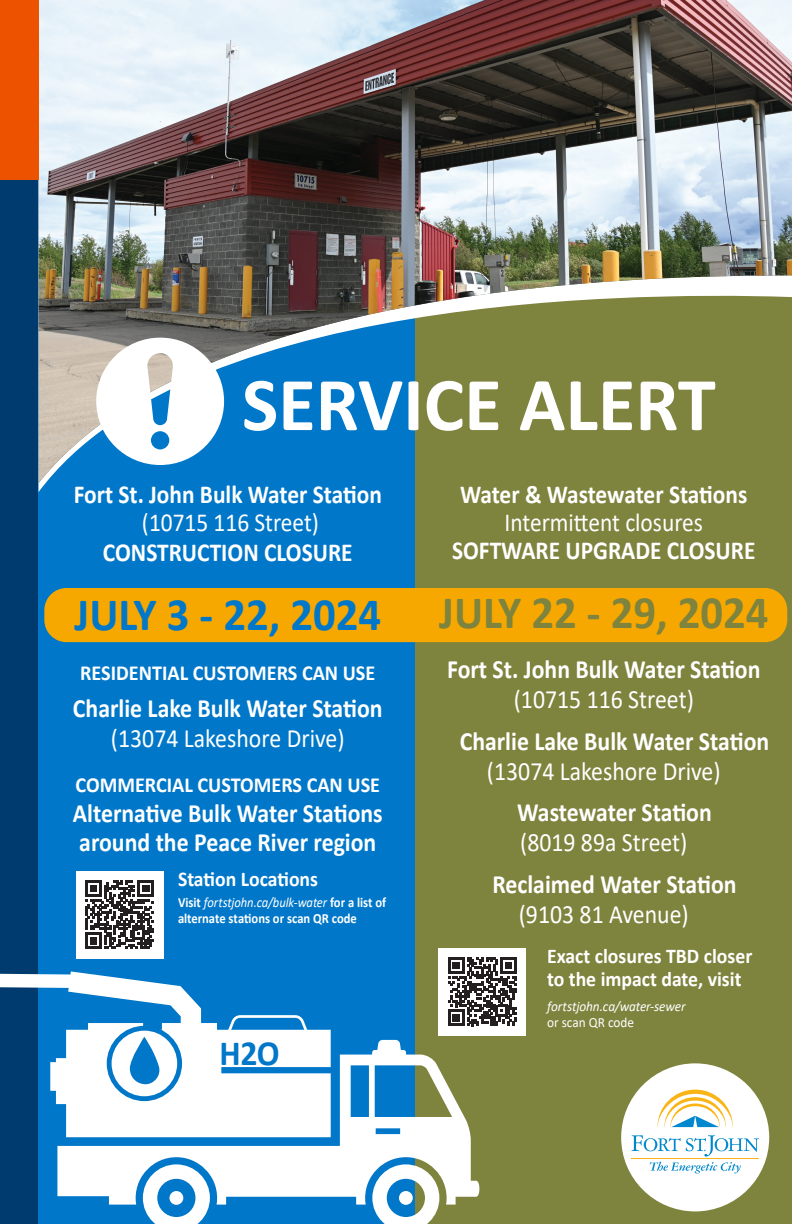
<style>
.page{position:relative;width:792px;height:1224px;background:#fff}
.page>*{position:absolute;margin:0;border:0;box-sizing:border-box;transform-origin:0 0}
.t1{font:700 76.7px "Calibri";color:#fff}
.t2{font:700 46.6px "Calibri";color:#7e833d;scale:.96 1}
.t3{font:700 46.6px "Calibri";color:#0077c9;scale:.96 1}
.t4{font:700 35.5px "Calibri";color:#0077c9;scale:.95 1}
.t5{font:700 26.4px/29.7px "Calibri";color:#fff;scale:.9 1}
.t6{font:700 26px/28.9px "Calibri";color:#fff;text-align:center;scale:.9 1}
.t7{font:700 21.5px "Calibri";color:#fff;scale:.94 1}
.t8{font:700 21px/23px "Calibri";color:#fff;scale:.94 1}
.t9{font:700 14px/16px "Calibri";color:#fff;scale:.9 1}
.t10{font:italic 14px "Calibri";letter-spacing:-.01em;color:#fff;scale:.95 1}
.t11{font:14px "Calibri";color:#fff;scale:.95 1}
.s1{font-weight:400}
.s2{font-weight:400;font-style:italic}
</style>
<div class="page">
<div style="left:0;top:162px;width:61px;height:1062px;background:#003b70"></div>
<div style="left:39px;top:243px;width:387px;height:981px;background:#0077c9"></div>
<div style="left:416px;top:243px;width:376px;height:981px;background:#7e833d"></div>
<img style="left:39px;top:0;width:753px;height:483px">
<div style="left:0;top:0;width:39px;height:180px;background:#ed5200"></div>
<svg style="left:96px;top:338px;width:128px;height:127px;background:#ccdde7"></svg>
<div style="left:44px;top:588px;width:743px;height:54px;background:#f7a800;border-radius:22px"></div>
<div style="left:76px;top:871px;width:88px;height:88px;background:#fff"></div>
<svg style="left:85px;top:880px;width:69px;height:69px"></svg>
<div style="left:438px;top:948px;width:88px;height:88px;background:#fff"></div>
<svg style="left:448px;top:957px;width:69px;height:69px"></svg>
<div style="left:621px;top:1063px;width:148px;height:148px;background:#fff;border-radius:50%"></div>
<svg style="left:631px;top:1135px;width:128px;height:38px"></svg>
<svg style="left:658px;top:1090px;width:75px;height:37px"></svg>
<svg style="left:0;top:970px;width:331px;height:167px"></svg>
<svg style="left:57px;top:1040px;width:423px;height:165px;fill:#fff"></svg>
<svg style="left:143px;top:1164px;width:67px;height:60px"></svg>
<div style="left:169px;top:1191px;width:14px;height:14px;background:#fff;border-radius:50%"></div>
<svg style="left:372px;top:1164px;width:67px;height:60px"></svg>
<div style="left:399px;top:1191px;width:14px;height:14px;background:#fff;border-radius:50%"></div>
<div style="left:107px;top:1026px;width:75px;height:75px;border:5px solid #0077c9;border-radius:50%"></div>
<svg style="left:130px;top:1037px;width:32px;height:47px"></svg>
<p class="t1" style="left:242px;top:350px;width:475px">SERVICE ALERT</p>
<p class="t6" style="left:74px;top:479px;width:344px">Fort St. John Bulk Water Station <span class="s1">(10715 116 Street)<br></span>CONSTRUCTION CLOSURE</p>
<p class="t3" style="left:75px;top:581px;width:321px">JULY 3 - 22, 2024</p>
<p class="t7" style="left:80px;top:658px;width:315px">RESIDENTIAL CUSTOMERS CAN USE</p>
<p class="t5" style="left:73px;top:693px;width:346px;text-align:center">Charlie Lake Bulk Water Station <span class="s1">(13074 Lakeshore Drive)</span></p>
<p class="t7" style="left:76px;top:769px;width:325px">COMMERCIAL CUSTOMERS CAN USE</p>
<p class="t5" style="left:73px;top:798px;width:346px">Alternative Bulk Water Stations around the Peace River region</p>
<p class="t8" style="left:178px;top:868px;width:151px">Station Locations</p>
<p class="t9" style="left:178px;top:894px;width:233px">Visit <span class="s2">fortstjohn.ca/bulk-water</span> for a list of alternate stations or scan QR code</p>
<p class="t4" style="left:220px;top:1028px;width:65px">H2O</p>
<p class="t6" style="left:452px;top:480px;width:339px;line-height:28px">Water &amp; Wastewater Stations<br><span class="s1">Intermittent closures<br></span>SOFTWARE UPGRADE CLOSURE</p>
<p class="t2" style="left:439px;top:579px;width:344px">JULY 22 - 29, 2024</p>
<p class="t5" style="left:447px;top:654px;width:350px;text-align:center">Fort St. John Bulk Water Station <span class="s1">(10715 116 Street)</span></p>
<p class="t5" style="left:487px;top:726px;width:315px;text-indent:-27px">Charlie Lake Bulk Water Station <span class="s1">(13074 Lakeshore Drive)</span></p>
<p class="t5" style="left:517px;top:797px;width:218px">Wastewater Station <span class="s1">(8019 89a Street)</span></p>
<p class="t5" style="left:519px;top:869px;width:244px;text-indent:-26px">Reclaimed Water Station <span class="s1">(9103 81 Avenue)</span></p>
<p class="t8" style="left:547px;top:945px;width:220px">Exact closures TBD closer to the impact date, visit</p>
<p class="t10" style="left:547px;top:997px;width:147px">fortstjohn.ca/water-sewer</p>
<p class="t11" style="left:547px;top:1013px;width:93px">or scan QR code</p>
</div>
